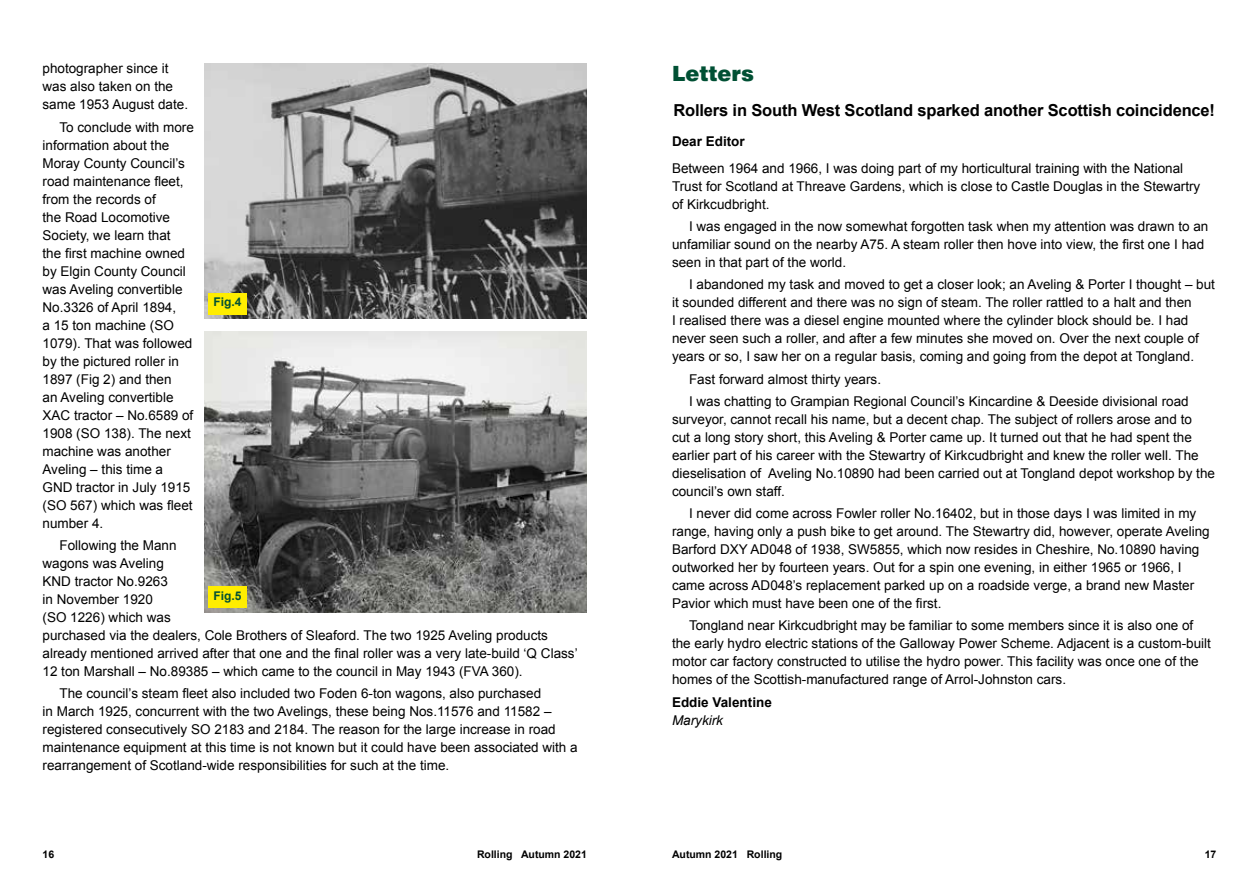
<style>
.page{position:relative;width:1259px;height:893px;background:#fff}
.page>*{position:absolute;margin:0;border:0;box-sizing:border-box;transform-origin:0 0}
.t1{font:900 21px "Swiss 721 BT";color:#005034}
.t2{font:700 16.5px "Arial";letter-spacing:-.01em;color:#000}
.t3{font:13.5px/18px "Arial";color:#000}
.t4{font:700 13.5px "Arial";color:#000}
.t5{font:italic 13.5px "Arial";color:#000}
.t6{font:700 12px "Arial";color:#005034}
.t7{font:700 10.5px "Arial";color:#000}
</style>
<div class="page">
<img style="left:204px;top:64px;width:383px;height:255px">
<img style="left:204px;top:332px;width:383px;height:280px">
<div style="left:208px;top:293px;width:39px;height:22px;background:#ffed00"></div>
<div style="left:208px;top:587px;width:39px;height:21px;background:#ffed00"></div>
<p class="t3" style="left:43px;top:60px;width:147px">photographer since it was also taken on the same 1953 August date.</p>
<p class="t3" style="left:43px;top:118px;width:153px;text-indent:17px">To conclude with more information about the<br>Moray County Council’s road maintenance fleet, from the records of<br>the Road Locomotive<br>Society, we learn that<br>the first machine owned by Elgin County Council was Aveling convertible<br>No.3326 of April 1894,<br>a 15 ton machine (SO<br>1079). That was followed by the pictured roller in<br>1897 (Fig 2) and then<br>an Aveling convertible<br>XAC tractor – No.6589 of<br>1908 (SO 138). The next machine was another<br>Aveling – this time a<br>GND tractor in July 1915 (SO 567) which was fleet number 4.</p>
<p class="t3" style="left:43px;top:536px;width:536px;text-indent:17px">Following the Mann<br>wagons was Aveling<br>KND tractor No.9263<br>in November 1920<br>(SO 1226) which was<br>purchased via the dealers, Cole Brothers of Sleaford. The two 1925 Aveling products already mentioned arrived after that one and the final roller was a very late-build ‘Q Classʼ 12 ton Marshall – No.89385 – which came to the council in May 1943 (FVA 360).</p>
<p class="t3" style="left:43px;top:684px;width:537px;text-indent:17px">The council’s steam fleet also included two Foden 6-ton wagons, also purchased<br>in March 1925, concurrent with the two Avelings, these being Nos.11576 and 11582 – registered consecutively SO 2183 and 2184. The reason for the large increase in road maintenance equipment at this time is not known but it could have been associated with a rearrangement of Scotland-wide responsibilities for such at the time.</p>
<p class="t6" style="left:213px;top:294px;width:30px">Fig.4</p>
<p class="t6" style="left:213px;top:588px;width:30px">Fig.5</p>
<h1 class="t1" style="left:672px;top:60px;width:83px">Letters</h1>
<p class="t2" style="left:673px;top:99px;width:543px">Rollers in South West Scotland sparked another Scottish coincidence!</p>
<p class="t4" style="left:672px;top:133px;width:74px">Dear Editor</p>
<p class="t3" style="left:672px;top:159px;width:530px">Between 1964 and 1966, I was doing part of my horticultural training with the National<br>Trust for Scotland at Threave Gardens, which is close to Castle Douglas in the Stewartry of Kirkcudbright.</p>
<p class="t3" style="left:672px;top:218px;width:538px;text-indent:17px">I was engaged in the now somewhat forgotten task when my attention was drawn to an unfamiliar sound on the nearby A75. A steam roller then hove into view, the first one I had seen in that part of the world.</p>
<p class="t3" style="left:672px;top:276px;width:544px;text-indent:17px">I abandoned my task and moved to get a closer look; an Aveling &amp; Porter I thought – but it sounded different and there was no sign of steam. The roller rattled to a halt and then<br>I realised there was a diesel engine mounted where the cylinder block should be. I had never seen such a roller, and after a few minutes she moved on. Over the next couple of years or so, I saw her on a regular basis, coming and going from the depot at Tongland.</p>
<p class="t3" style="left:689px;top:368px;width:501px;line-height:22.2px">Fast forward almost thirty years.<br>I was chatting to Grampian Regional Council’s Kincardine &amp; Deeside divisional road</p>
<p class="t3" style="left:672px;top:410px;width:544px">surveyor, cannot recall his name, but a decent chap. The subject of rollers arose and to<br>cut a long story short, this Aveling &amp; Porter came up. It turned out that he had spent the earlier part of his career with the Stewartry of Kirkcudbright and knew the roller well. The dieselisation of Aveling No.10890 had been carried out at Tongland depot workshop by the council’s own staff.</p>
<p class="t3" style="left:672px;top:504px;width:539px;text-indent:17px">I never did come across Fowler roller No.16402, but in those days I was limited in my range, having only a push bike to get around. The Stewartry did, however, operate Aveling Barford DXY AD048 of 1938, SW5855, which now resides in Cheshire, No.10890 having outworked her by fourteen years. Out for a spin one evening, in either 1965 or 1966, I came across AD048’s replacement parked up on a roadside verge, a brand new Master Pavior which must have been one of the first.</p>
<p class="t3" style="left:672px;top:617px;width:540px;text-indent:17px">Tongland near Kirkcudbright may be familiar to some members since it is also one of the early hydro electric stations of the Galloway Power Scheme. Adjacent is a custom-built motor car factory constructed to utilise the hydro power. This facility was once one of the homes of the Scottish-manufactured range of Arrol-Johnston cars.</p>
<p class="t4" style="left:672px;top:693px;width:101px">Eddie Valentine</p>
<p class="t5" style="left:672px;top:711px;width:52px">Marykirk</p>
<p class="t7" style="left:43px;top:847px;width:13px">16</p>
<p class="t7" style="left:477px;top:847px;width:111px">Rolling Autumn 2021</p>
<p class="t7" style="left:672px;top:847px;width:112px">Autumn 2021 Rolling</p>
<p class="t7" style="left:1204px;top:847px;width:13px">17</p>
</div>
